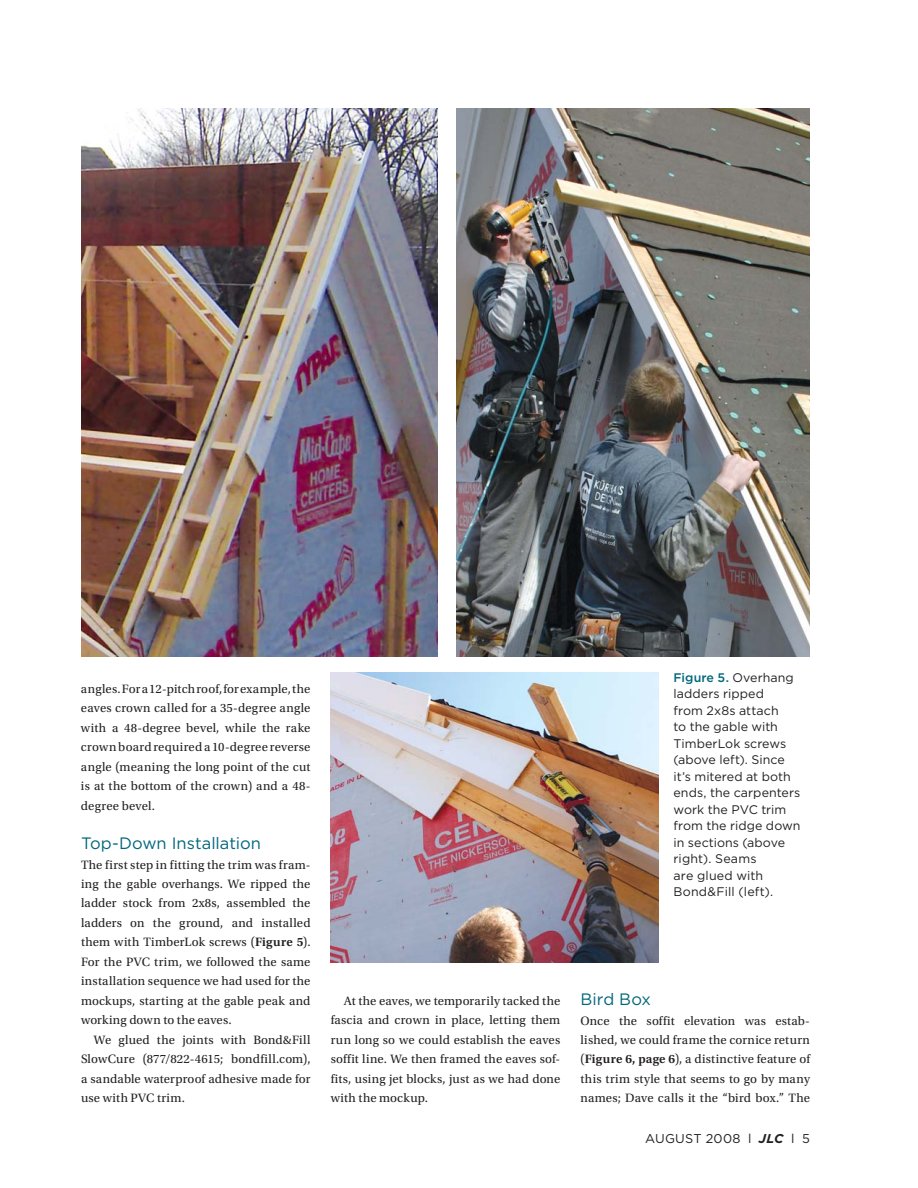
<style>
.page{position:relative;width:918px;height:1188px;background:#fff}
.page>*{position:absolute;margin:0;border:0;box-sizing:border-box;transform-origin:0 0}
.t1{font:16.5px "Gotham";color:#00677b}
.t2{font:12.75px/19.5px "Utopia Std";letter-spacing:.015em;color:#231f20;text-align:justify}
.t3{font:12.75px "Gotham";letter-spacing:.02em;color:#231f20}
.t4{font:12.45px/16.5px "Gotham";letter-spacing:.005em;color:#231f20}
.s1{font-weight:600}
.s2{font-weight:500;color:#00677b}
.s3{font-weight:700;font-style:italic}
</style>
<div class="page">
<img style="left:456px;top:108px;width:354px;height:548px">
<img style="left:331px;top:672px;width:327px;height:291px">
<img style="left:81px;top:108px;width:356px;height:548px">
<p class="t2" style="left:81px;top:680px;width:231px">angles. For a 12-pitch roof, for example, the eaves crown called for a 35-degree angle with a 48-degree bevel, while the rake crown board required a 10-degree reverse angle (meaning the long point of the cut is at the bottom of the crown) and a 48- degree bevel.</p>
<p class="t1" style="left:81px;top:836px;width:182px">Top-Down Installation</p>
<p class="t2" style="left:81px;top:856px;width:231px">The first step in fitting the trim was fram&shy;ing the gable overhangs. We ripped the ladder stock from 2x8s, assembled the ladders on the ground, and installed them with TimberLok screws (<span class="s1">Figure 5</span>).<br>For the PVC trim, we followed the same installation sequence we had used for the mockups, starting at the gable peak and working down to the eaves.</p>
<p class="t2" style="left:81px;top:1031px;width:231px;text-indent:13px">We glued the joints with Bond&amp;Fill SlowCure (877/822-4615; bondfill.com), a sandable waterproof adhesive made for use with PVC trim.</p>
<p class="t4" style="left:674px;top:670px;width:129px"><span class="s2">Figure 5.</span> Overhang ladders ripped<br>from 2x8s attach<br>to the gable with<br>TimberLok screws (above left). Since it’s mitered at both ends, the carpenters work the PVC trim from the ridge down in sections (above right). Seams<br>are glued with<br>Bond&amp;Fill (left).</p>
<p class="t2" style="left:331px;top:992px;width:231px;text-indent:13px">At the eaves, we temporarily tacked the fascia and crown in place, letting them run long so we could establish the eaves soffit line. We then framed the eaves sof&shy;fits, using jet blocks, just as we had done with the mockup.</p>
<p class="t1" style="left:580px;top:992px;width:72px">Bird Box</p>
<p class="t2" style="left:580px;top:1012px;width:231px">Once the soffit elevation was estab&shy;lished, we could frame the cornice return (<span class="s1">Figure 6, page 6</span>), a distinctive feature of this trim style that seems to go by many names; Dave calls it the “bird box.” The</p>
<p class="t3" style="left:645px;top:1132px;width:166px">AUGUST 2008 l <span class="s3">JLC</span> l 5</p>
</div>
